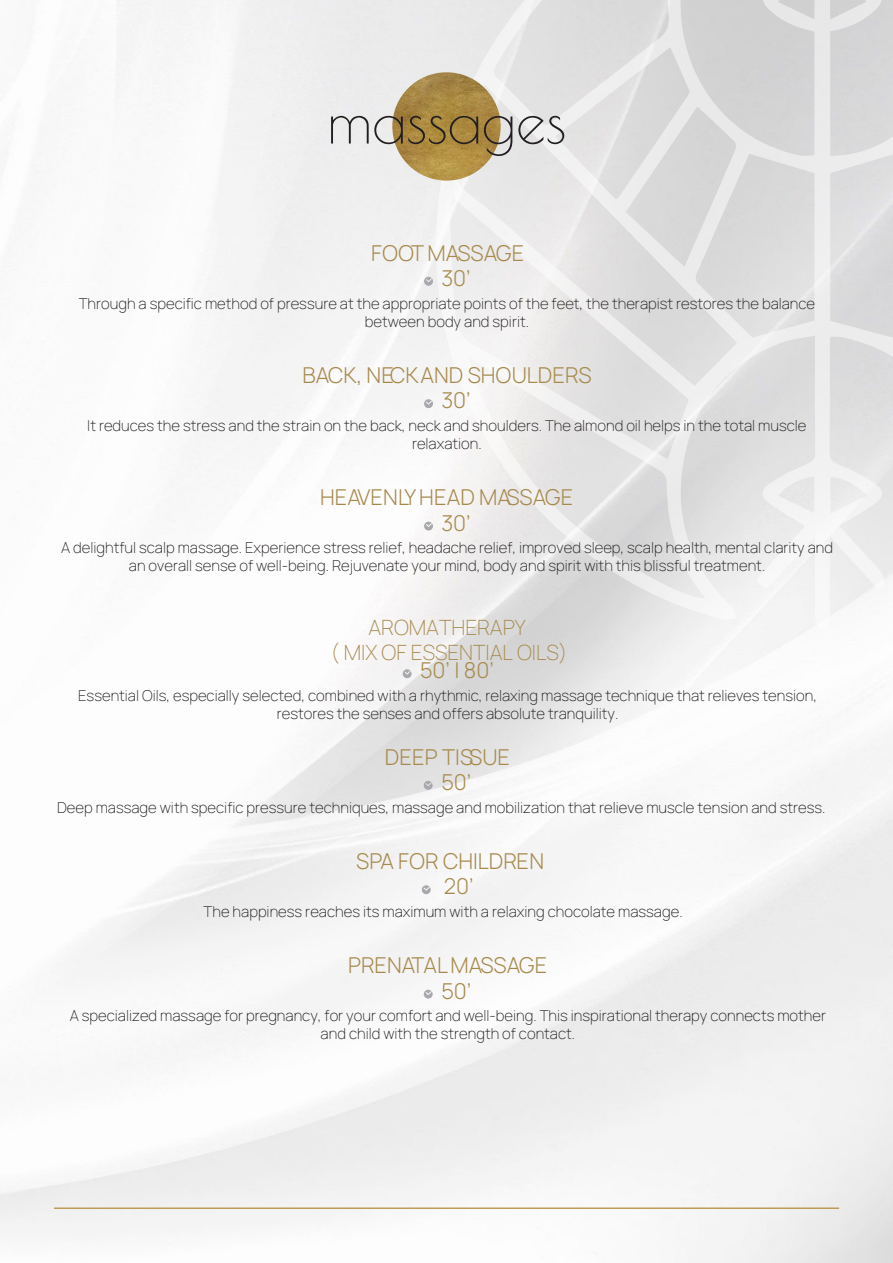
<style>
.page{position:relative;width:893px;height:1263px;background:#fff}
.page>*{position:absolute;margin:0;border:0;box-sizing:border-box;transform-origin:0 0}
.t1{font:60px "Aka Acid GR Poiret";color:#231f20}
.t2{font:300 21px "Manrope";color:#a7894b}
.t3{font:200 21px/25.2px "Manrope";color:#a7894b;text-align:center}
.t4{font:200 15px/18px "Manrope";color:#231f20;text-align:center}
</style>
<div class="page">
<svg style="left:436px;top:0;width:457px;height:630px"></svg>
<img style="left:392px;top:72px;width:109px;height:109px;border-radius:54px">
<svg style="left:424px;top:277px;width:9px;height:9px"></svg>
<svg style="left:424px;top:399px;width:9px;height:9px"></svg>
<svg style="left:424px;top:522px;width:9px;height:8px"></svg>
<svg style="left:403px;top:669px;width:9px;height:9px"></svg>
<svg style="left:424px;top:781px;width:9px;height:9px"></svg>
<svg style="left:422px;top:885px;width:9px;height:9px"></svg>
<svg style="left:424px;top:990px;width:9px;height:8px"></svg>
<hr style="left:54px;top:1207px;width:785px;height:2px;background:#be9c57">
<p class="t1" style="left:327px;top:86px;width:240px">massages</p>
<p class="t2" style="left:371px;top:240px;width:155px">FOOT MASSAGE</p>
<p class="t2" style="left:441px;top:265px;width:31px">30’</p>
<p class="t4" style="left:79px;top:293px;width:738px">Through a specific method of pressure at the appropriate points of the feet, the therapist restores the balance between body and spirit.</p>
<p class="t2" style="left:302px;top:362px;width:291px">BACK, NECK AND SHOULDERS</p>
<p class="t2" style="left:441px;top:387px;width:31px">30’</p>
<p class="t4" style="left:87px;top:416px;width:721px">It reduces the stress and the strain on the back, neck and shoulders. The almond oil helps in the total muscle relaxation.</p>
<p class="t2" style="left:320px;top:485px;width:255px">HEAVENLY HEAD MASSAGE</p>
<p class="t2" style="left:441px;top:510px;width:31px">30’</p>
<p class="t4" style="left:61px;top:538px;width:774px">A delightful scalp massage. Experience stress relief, headache relief, improved sleep, scalp health, mental clarity and an overall sense of well-being. Rejuvenate your mind, body and spirit with this blissful treatment.</p>
<p class="t3" style="left:331px;top:613px;width:238px">AROMATHERAPY<br>( MIX OF ESSENTIAL OILS)</p>
<p class="t2" style="left:420px;top:657px;width:75px">50’ | 80’</p>
<p class="t4" style="left:78px;top:686px;width:740px">Essential Oils, especially selected, combined with a rhythmic, relaxing massage technique that relieves tension, restores the senses and offers absolute tranquility.</p>
<p class="t2" style="left:385px;top:744px;width:127px">DEEP TISSUE</p>
<p class="t2" style="left:441px;top:769px;width:31px">50’</p>
<p class="t4" style="left:57px;top:797px;width:770px">Deep massage with specific pressure techniques, massage and mobilization that relieve muscle tension and stress.</p>
<p class="t2" style="left:356px;top:848px;width:189px">SPA FOR CHILDREN</p>
<p class="t2" style="left:444px;top:873px;width:31px">20’</p>
<p class="t4" style="left:204px;top:902px;width:480px">The happiness reaches its maximum with a relaxing chocolate massage.</p>
<p class="t2" style="left:348px;top:953px;width:201px">PRENATAL MASSAGE</p>
<p class="t2" style="left:441px;top:978px;width:31px">50’</p>
<p class="t4" style="left:70px;top:1006px;width:758px">A specialized massage for pregnancy, for your comfort and well-being. This inspirational therapy connects mother and child with the strength of contact.</p>
</div>
